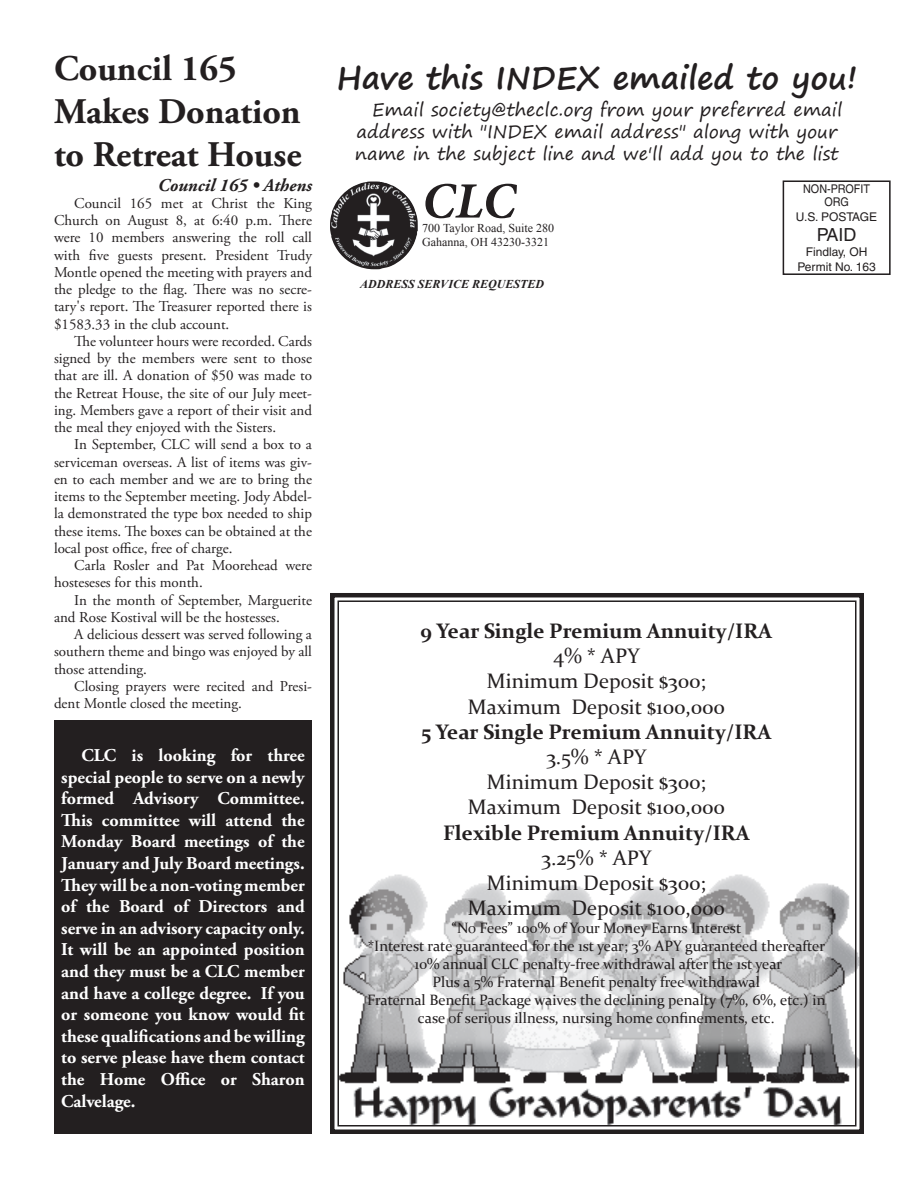
<style>
.page{position:relative;width:918px;height:1188px;background:#fff}
.page>*{position:absolute;margin:0;border:0;box-sizing:border-box;transform-origin:0 0}
.t1{font:italic 700 51px "Minion Pro";color:#231f20}
.t2{font:700 36px/43.2px "Adobe Garamond Pro";color:#231f20}
.t3{font:700 31.5px "Segoe Print";color:#231f20}
.t4{font:21px/25.2px "Constantia";color:#231f20;text-align:center}
.t5{font:700 21px "Constantia";color:#231f20}
.t6{font:700 18px/21.6px "Adobe Garamond Pro";color:#fff;text-align:justify}
.t7{font:18px/21.6px "Segoe Print";color:#231f20}
.t8{font:italic 700 18px "Adobe Garamond Pro";color:#231f20}
.t9{font:18px "Helvetica";color:#231f20}
.t10{font:15px/17.2px "Adobe Garamond Pro";color:#231f20;text-align:justify}
.t11{font:15px/18px "Constantia";color:#231f20;text-align:center}
.t12{font:12px/14.4px "Times New Roman";color:#231f20}
.t13{font:12px/14px "Helvetica";color:#231f20;text-align:center;scale:.9 1}
.t14{font:italic 700 12px "Times New Roman";color:#231f20}
.t15{font:12px/15px "Helvetica";color:#231f20;text-align:center}
</style>
<div class="page">
<div style="left:54px;top:720px;width:258px;height:414px;background:#231f20"></div>
<img style="left:330px;top:182px;width:88px;height:87px">
<div style="left:783px;top:180px;width:108px;height:95px;border:2px solid #231f20"></div>
<svg style="left:330px;top:593px;width:534px;height:541px"></svg>
<div style="left:337px;top:600px;width:520px;height:527px;border:2px solid #231f20"></div>
<h2 class="t2" style="left:54px;top:48px;width:249px">Council 165<br>Makes Donation to Retreat House</h2>
<p class="t8" style="left:158px;top:174px;width:156px">Council 165 • Athens</p>
<p class="t10" style="left:54px;top:195px;width:260px;text-indent:20px">Council 165 met at Christ the King Church on August 8, at 6:40 p.m. There were 10 members answering the roll call with five guests present. President Trudy Montle opened the meeting with prayers and the pledge to the flag. There was no secre&shy;tary's report. The Treasurer reported there is $1583.33 in the club account.</p>
<p class="t10" style="left:54px;top:333px;width:260px;text-indent:20px">The volunteer hours were recorded. Cards signed by the members were sent to those that are ill. A donation of $50 was made to the Retreat House, the site of our July meet&shy;ing. Members gave a report of their visit and the meal they enjoyed with the Sisters.</p>
<p class="t10" style="left:54px;top:436px;width:259px;text-indent:20px">In September, CLC will send a box to a serviceman overseas. A list of items was giv&shy;en to each member and we are to bring the items to the September meeting. Jody Abdel&shy;la demonstrated the type box needed to ship these items. The boxes can be obtained at the local post office, free of charge.</p>
<p class="t10" style="left:54px;top:557px;width:260px;text-indent:20px">Carla Rosler and Pat Moorehead were hosteseses for this month.</p>
<p class="t10" style="left:54px;top:592px;width:259px;text-indent:20px">In the month of September, Marguerite and Rose Kostival will be the hostesses.</p>
<p class="t10" style="left:54px;top:626px;width:259px;text-indent:20px">A delicious dessert was served following a southern theme and bingo was enjoyed by all those attending.</p>
<p class="t10" style="left:54px;top:678px;width:260px;text-indent:20px">Closing prayers were recited and Presi&shy;dent Montle closed the meeting.</p>
<p class="t6" style="left:61px;top:745px;width:245px;text-indent:20px">CLC is looking for three special people to serve on a newly formed Advisory Committee.<br>This committee will attend the Monday Board meetings of the January and July Board meetings.<br>They will be a non-voting member of the Board of Directors and serve in an advisory capacity only.<br>It will be an appointed position and they must be a CLC member and have a college degree. If you or someone you know would fit these qualifications and be willing to serve please have them contact the Home Office or Sharon Calvelage.</p>
<h3 class="t3" style="left:336px;top:49px;width:523px">Have this INDEX emailed to you!</h3>
<p class="t7" style="left:355px;top:99px;width:488px;text-indent:17px">Email society@theclc.org from your preferred email address with "INDEX email address" along with your name in the subject line and we'll add you to the list</p>
<h1 class="t1" style="left:422px;top:165px;width:95px">CLC</h1>
<p class="t12" style="left:422px;top:221px;width:133px">700 Taylor Road, Suite 280<br>Gahanna, OH 43230-3321</p>
<p class="t14" style="left:360px;top:276px;width:185px">ADDRESS SERVICE REQUESTED</p>
<p class="t13" style="left:796px;top:182px;width:92px">NON-PROFIT<br>ORG<br>U.S. POSTAGE</p>
<p class="t9" style="left:817px;top:225px;width:41px">PAID</p>
<p class="t15" style="left:797px;top:245px;width:80px">Findlay, OH<br>Permit No. 163</p>
<h3 class="t5" style="left:421px;top:616px;width:353px">9 Year Single Premium Annuity/IRA</h3>
<h3 class="t4" style="left:468px;top:642px;width:258px">4% * APY<br>Minimum Deposit $300;<br>Maximum Deposit $100,000</h3>
<h3 class="t5" style="left:421px;top:717px;width:351px">5 Year Single Premium Annuity/IRA</h3>
<h3 class="t4" style="left:468px;top:743px;width:258px">3.5% * APY<br>Minimum Deposit $300;<br>Maximum Deposit $100,000</h3>
<h3 class="t5" style="left:443px;top:818px;width:308px">Flexible Premium Annuity/IRA</h3>
<h3 class="t4" style="left:468px;top:844px;width:258px">3.25% * APY<br>Minimum Deposit $300;<br>Maximum Deposit $100,000</h3>
<p class="t11" style="left:367px;top:918px;width:460px">“No Fees” 100% of Your Money Earns Interest<br>*Interest rate guaranteed for the 1st year; 3% APY guaranteed thereafter 10% annual CLC penalty-free withdrawal after the 1st year<br>Plus a 5% Fraternal Benefit penalty free withdrawal<br>Fraternal Benefit Package waives the declining penalty (7%, 6%, etc.) in case of serious illness, nursing home confinements, etc.</p>
</div>
